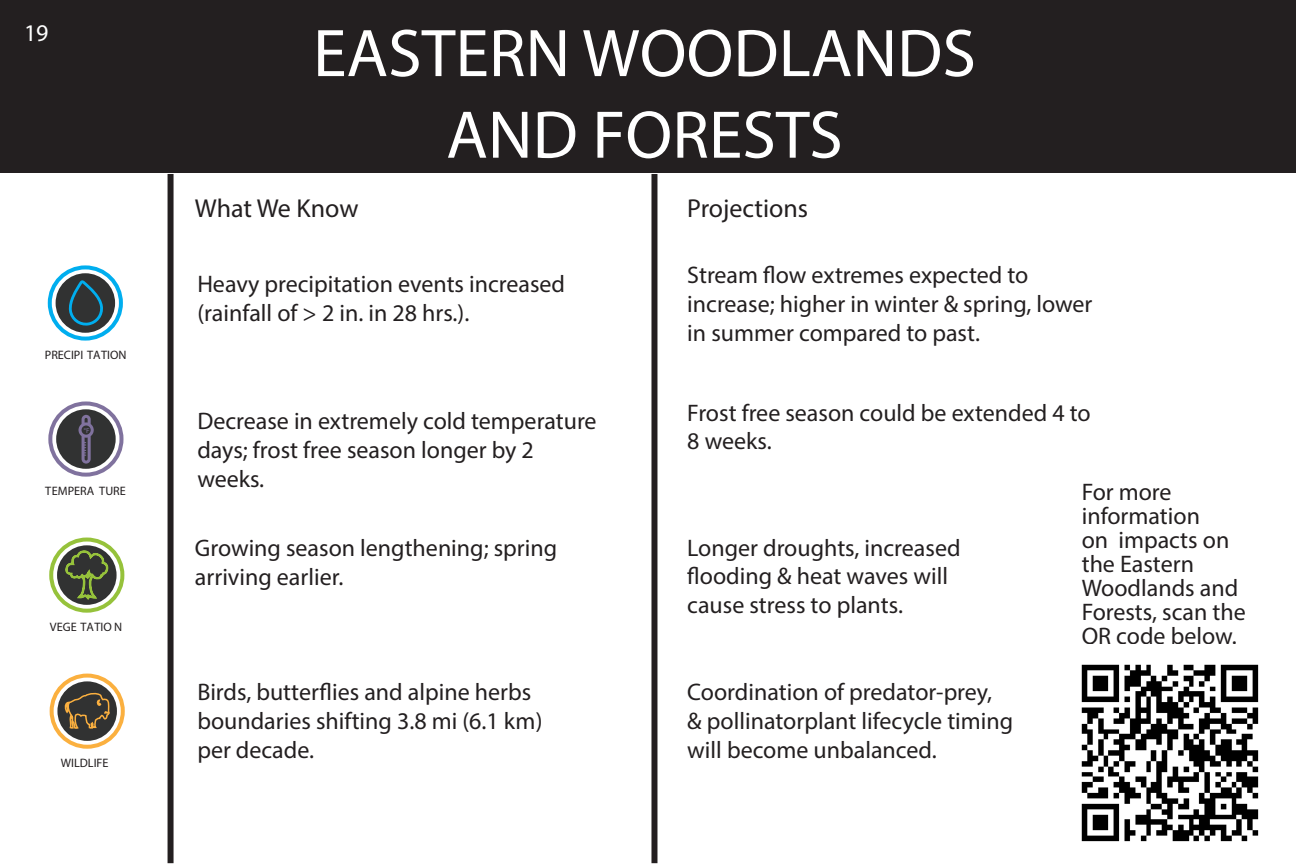
<style>
.page{position:relative;width:1296px;height:864px;background:#fff}
.page>*{position:absolute;margin:0;border:0;box-sizing:border-box;transform-origin:0 0}
.t1{font:68px/81.6px "Myriad Pro";color:#fff;text-align:center}
.t2{font:26px "Myriad Pro";color:#231f20}
.t3{font:24px/28.8px "Myriad Pro";color:#231f20}
.t4{font:24px "Myriad Pro";color:#fff}
.t5{font:12.2px "Myriad Pro";color:#231f20}
.t6{font:7.2px "Myriad Pro";color:#80729e}
</style>
<div class="page">
<div style="left:0;top:0;width:1296px;height:173px;background:#231f20"></div>
<div style="left:56px;top:273px;width:59px;height:60px;background:#313232;border-radius:50%"></div>
<div style="left:48px;top:265px;width:75px;height:76px;border:4px solid #00aeef;border-radius:50%"></div>
<svg style="left:68px;top:280px;width:36px;height:47px"></svg>
<div style="left:56px;top:409px;width:60px;height:60px;background:#313232;border-radius:50%"></div>
<div style="left:48px;top:401px;width:76px;height:76px;border:4px solid #80729e;border-radius:50%"></div>
<svg style="left:79px;top:415px;width:15px;height:49px"></svg>
<div style="left:57px;top:545px;width:60px;height:60px;background:#313232;border-radius:50%"></div>
<div style="left:49px;top:538px;width:75px;height:75px;border:4px solid #96c23b;border-radius:50%"></div>
<svg style="left:64px;top:549px;width:45px;height:64px"></svg>
<div style="left:57px;top:681px;width:60px;height:60px;background:#313232;border-radius:50%"></div>
<div style="left:50px;top:674px;width:75px;height:75px;border:4px solid #fbb03f;border-radius:50%"></div>
<svg style="left:64px;top:693px;width:48px;height:37px"></svg>
<div style="left:651px;top:174px;width:6px;height:689px;background:#231f20"></div>
<div style="left:168px;top:174px;width:6px;height:689px;background:#231f20"></div>
<img style="left:1081px;top:664px;width:178px;height:178px">
<p class="t4" style="left:24px;top:18px;width:26px">19</p>
<p class="t5" style="left:45px;top:347px;width:83px">PRECIPI TATION</p>
<p class="t6" style="left:84px;top:426px;width:7px">°F</p>
<p class="t5" style="left:45px;top:483px;width:82px">TEMPERA TURE</p>
<p class="t5" style="left:50px;top:619px;width:74px">VEGE TATIO N</p>
<p class="t5" style="left:61px;top:755px;width:49px">WILDLIFE</p>
<p class="t1" style="left:313px;top:11px;width:664px">EASTERN WOODLANDS<br>AND FORESTS</p>
<p class="t2" style="left:195px;top:192px;width:165px">What We Know</p>
<p class="t2" style="left:687px;top:192px;width:122px">Projections</p>
<p class="t3" style="left:197px;top:269px;width:369px">Heavy precipitation events increased</p>
<p class="t3" style="left:197px;top:298px;width:273px">(rainfall of &gt; 2 in. in 28 hrs.).</p>
<p class="t3" style="left:197px;top:406px;width:401px">Decrease in extremely cold temperature days; frost free season longer by 2 weeks.</p>
<p class="t3" style="left:195px;top:533px;width:364px">Growing season lengthening; spring</p>
<p class="t3" style="left:195px;top:562px;width:150px">arriving earlier.</p>
<p class="t3" style="left:197px;top:677px;width:347px">Birds, butterflies and alpine herbs boundaries shifting 3.8 mi (6.1 km)</p>
<p class="t3" style="left:197px;top:735px;width:118px">per decade.</p>
<p class="t3" style="left:687px;top:261px;width:407px">Stream flow extremes expected to increase; higher in winter &amp; spring, lower in summer compared to past.</p>
<p class="t3" style="left:687px;top:398px;width:405px">Frost free season could be extended 4 to<br>8 weeks.</p>
<p class="t3" style="left:687px;top:533px;width:275px">Longer droughts, increased flooding &amp; heat waves will cause stress to plants.</p>
<p class="t3" style="left:687px;top:677px;width:327px">Coordination of predator-prey,<br>&amp; pollinatorplant lifecycle timing will become unbalanced.</p>
<p class="t3" style="left:1082px;top:480px;width:166px;line-height:24px">For more information<br>on impacts on the Eastern<br>Woodlands and<br>Forests, scan the<br>QR code below.</p>
</div>
